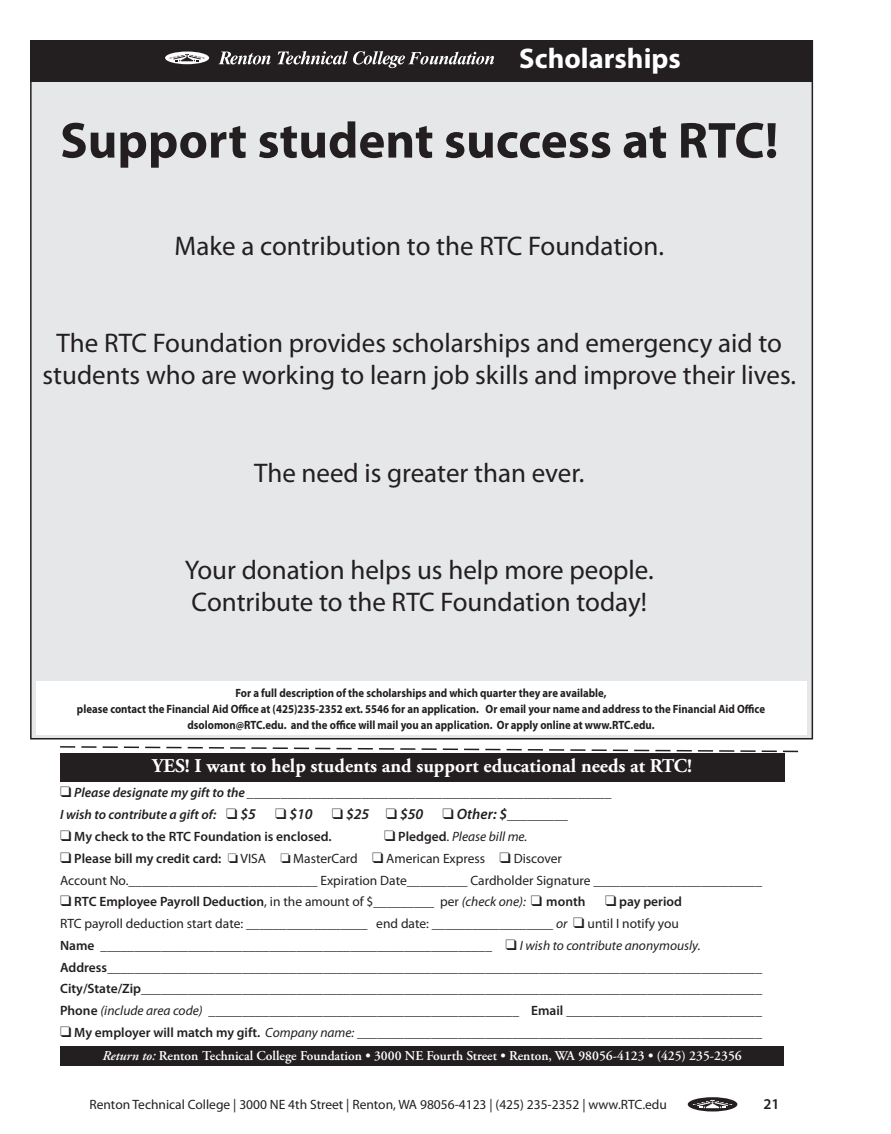
<style>
.page{position:relative;width:891px;height:1134px;background:#fff}
.page>*{position:absolute;margin:0;border:0;box-sizing:border-box;transform-origin:0 0}
.t1{font:700 51px "Myriad Pro";color:#231f20}
.t2{font:700 28.5px "Myriad Pro";color:#fff}
.t3{font:27px/32.4px "Myriad Pro";color:#231f20;text-align:center}
.t4{font:700 19.5px "Adobe Garamond Pro";color:#fff}
.t5{font:italic 600 15px "Myriad Pro";color:#231f20}
.t6{font:600 15px "Myriad Pro";color:#231f20}
.t7{font:600 13.5px/21.8px "Myriad Pro";color:#231f20}
.t8{font:13.5px/21.8px "Myriad Pro";color:#231f20}
.t9{font:italic 600 13.5px/21.8px "Myriad Pro";color:#231f20}
.t10{font:600 13.5px "Adobe Garamond Pro";color:#fff}
.t11{font:italic 13.5px "Myriad Pro";color:#231f20}
.t12{font:700 12px/16.2px "Myriad Pro";color:#231f20;text-align:center;scale:.9 1}
.s1{font-size:15px}
.s2{font-weight:600;font-style:italic;font-size:15px}
.s3{font-weight:600;font-style:normal}
.s4{font-style:normal}
.s5{font-weight:600}
.s6{font-weight:400}
.s7{font-weight:400;font-style:italic}
.s8{font-style:italic}
</style>
<div class="page">
<svg style="left:688px;top:1097px;width:49px;height:15px"></svg>
<svg style="left:693px;top:1100px;width:39px;height:8px"></svg>
<div style="left:31px;top:41px;width:781px;height:698px;background:#e6e7e9"></div>
<div style="left:36px;top:681px;width:771px;height:54px;background:#fff"></div>
<div style="left:30px;top:40px;width:783px;height:42px;background:#231f20"></div>
<svg style="left:165px;top:52px;width:44px;height:12px"></svg>
<svg style="left:170px;top:54px;width:34px;height:7px"></svg>
<svg style="left:219px;top:52px;width:52px;height:12px"></svg>
<svg style="left:278px;top:51px;width:216px;height:17px"></svg>
<div style="left:60px;top:754px;width:724px;height:28px;background:#231f20"></div>
<div style="left:60px;top:1047px;width:724px;height:19px;background:#231f20"></div>
<svg style="left:60px;top:746px;width:739px;height:7px"></svg>
<h2 class="t2" style="left:519px;top:40px;width:163px">Scholarships</h2>
<h1 class="t1" style="left:60px;top:107px;width:720px">Support student success at RTC!</h1>
<h3 class="t3" style="left:175px;top:229px;width:491px">Make a contribution to the RTC Foundation.</h3>
<h3 class="t3" style="left:43px;top:326px;width:755px">The RTC Foundation provides scholarships and emergency aid to students who are working to learn job skills and improve their lives.</h3>
<h3 class="t3" style="left:254px;top:456px;width:332px">The need is greater than ever.</h3>
<h3 class="t3" style="left:185px;top:553px;width:470px;text-align:left">Your donation helps us help more people.<br>Contribute to the RTC Foundation today!</h3>
<p class="t12" style="left:77px;top:684px;width:766px">For a full description of the scholarships and which quarter they are available,<br>please contact the Financial Aid Office at (425)235-2352 ext. 5546 for an application. Or email your name and address to the Financial Aid Office dsolomon@RTC.edu. and the office will mail you an application. Or apply online at www.RTC.edu.</p>
<h3 class="t4" style="left:152px;top:755px;width:541px">YES! I want to help students and support educational needs at RTC!</h3>
<p class="t9" style="left:60px;top:782px;width:553px">❑ Please designate my gift to the ______________________________________________________<br>I wish to contribute a gift of: ❑ <span class="s1">$5</span></p>
<p class="t5" style="left:275px;top:805px;width:39px">❑ $10</p>
<p class="t5" style="left:332px;top:805px;width:93px">❑ $25 ❑ $50</p>
<p class="t8" style="left:443px;top:804px;width:127px">❑ <span class="s2">Other: $</span>_________</p>
<p class="t7" style="left:60px;top:825px;width:273px">❑ My check to the RTC Foundation is enclosed.</p>
<p class="t11" style="left:384px;top:828px;width:145px">❑ <span class="s3">Pledged</span><span class="s4">.</span> Please bill me.</p>
<p class="t8" style="left:60px;top:847px;width:703px">❑ <span class="s5">Please bill my credit card:</span> ❏ VISA ❏ MasterCard ❑ American Express ❑ Discover<br>Account No.____________________________ Expiration Date_________ Cardholder Signature _________________________</p>
<p class="t7" style="left:60px;top:891px;width:527px">❑ RTC Employee Payroll Deduction<span class="s6">, in the amount of $_________ per</span> <span class="s7">(check one):</span> ❑ month</p>
<p class="t7" style="left:60px;top:891px;width:704px;text-indent:545px">❑ pay period<br><span class="s6">RTC payroll deduction start date: __________________ end date: __________________</span> <span class="s7">or</span> ❑ <span class="s6">until I notify you<br></span>Name <span class="s6">__________________________________________________________</span> ❑ <span class="s7">I wish to contribute anonymously.<br></span>Address_________________________________________________________________________________________________ City/State/Zip____________________________________________________________________________________________ Phone <span class="s7">(include area code)</span> ______________________________________________ Email _____________________________</p>
<p class="t8" style="left:60px;top:1021px;width:704px">❑ <span class="s5">My employer will match my gift.</span> <span class="s8">Company name:</span> ____________________________________________________________</p>
<p class="t10" style="left:102px;top:1048px;width:641px"><span class="s8">Return to:</span> Renton Technical College Foundation • 3000 NE Fourth Street • Renton, WA 98056-4123 • (425) 235-2356</p>
<p class="t8" style="left:89px;top:1093px;width:579px">Renton Technical College | 3000 NE 4th Street | Renton, WA 98056-4123 | (425) 235-2352 | www.RTC.edu</p>
<p class="t6" style="left:763px;top:1094px;width:18px">21</p>
</div>
